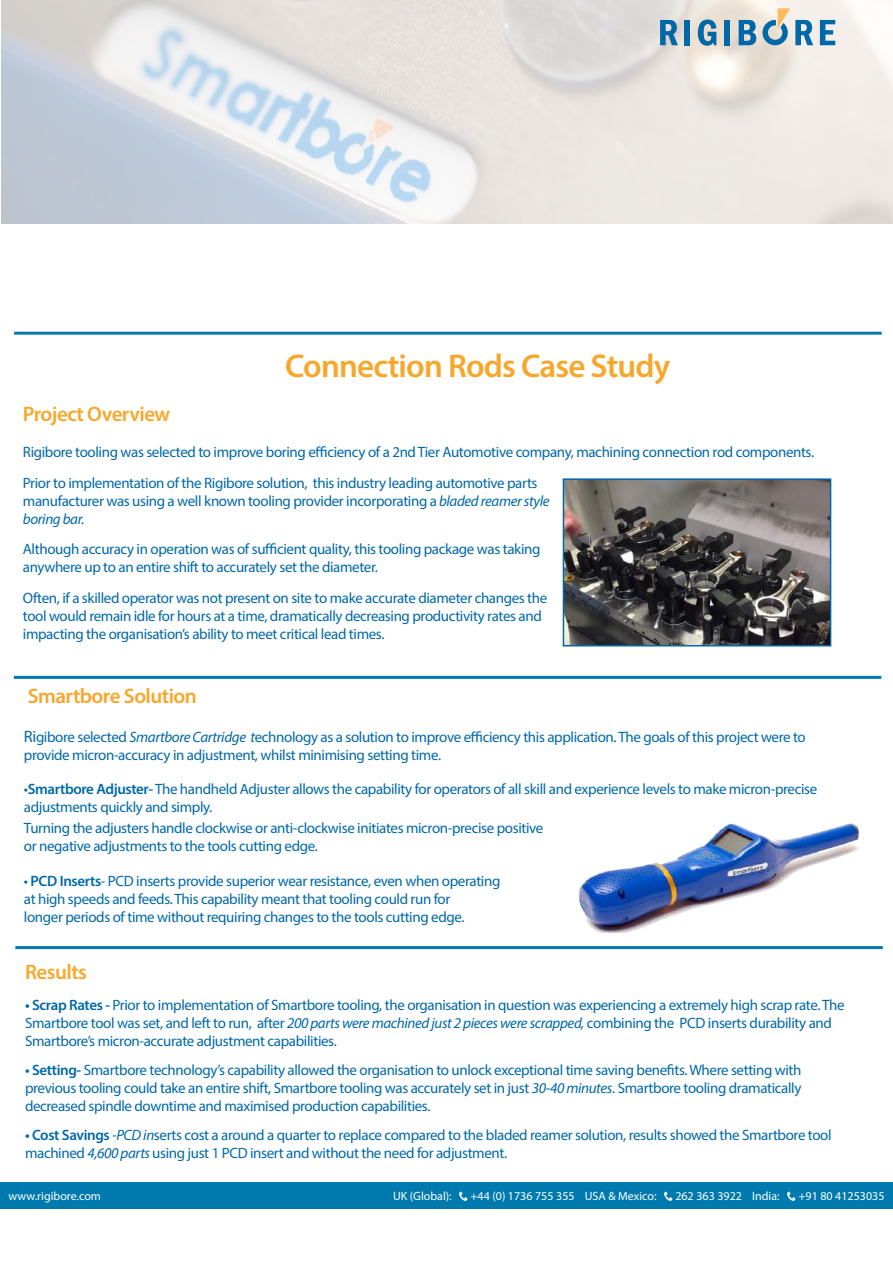
<style>
.page{position:relative;width:893px;height:1263px;background:#fff}
.page>*{position:absolute;margin:0;border:0;box-sizing:border-box;transform-origin:0 0}
.t1{font:600 33px "Myriad Pro";letter-spacing:-.025em;color:#f7a72b}
.t2{font:600 21px "Myriad Pro";letter-spacing:-.025em;color:#f7a72b}
.t3{font:15px/18px "Myriad Pro";letter-spacing:-.025em;color:#0068a9}
.t4{font:300 15px "Myriad Pro";color:#fff}
.t5{font:12px "Myriad Pro";color:#fff}
.s1{font-style:italic}
.s2{font-size:16.5px}
.s3{font-weight:600}
</style>
<div class="page">
<div style="left:211px;top:1183px;width:682px;height:26px;background:#007aae"></div>
<svg style="left:459px;top:1192px;width:9px;height:8px"></svg>
<svg style="left:664px;top:1192px;width:9px;height:8px"></svg>
<svg style="left:787px;top:1192px;width:9px;height:8px"></svg>
<div style="left:0;top:1183px;width:284px;height:26px;background:#007aae"></div>
<hr style="left:14px;top:332px;width:868px;height:3px;background:#007aae">
<hr style="left:14px;top:676px;width:867px;height:3px;background:#007aae">
<img style="left:566px;top:481px;width:262px;height:162px">
<div style="left:563px;top:478px;width:268px;height:168px;border:2px solid #0068a9"></div>
<hr style="left:15px;top:946px;width:868px;height:3px;background:#007aae">
<img style="left:578px;top:823px;width:282px;height:109px">
<img style="left:1px;top:0;width:892px;height:223px">
<svg style="left:660px;top:20px;width:18px;height:25px"></svg>
<div style="left:685px;top:20px;width:5px;height:25px;background:#0068a9"></div>
<svg style="left:698px;top:20px;width:18px;height:26px"></svg>
<div style="left:724px;top:20px;width:6px;height:25px;background:#0068a9"></div>
<svg style="left:739px;top:20px;width:17px;height:25px"></svg>
<svg style="left:820px;top:20px;width:15px;height:25px"></svg>
<svg style="left:762px;top:8px;width:51px;height:37px;background:#a4bdc7"></svg>
<h2 class="t2" style="left:23px;top:401px;width:149px">Project Overview</h2>
<h1 class="t1" style="left:285px;top:345px;width:387px">Connection Rods Case Study</h1>
<p class="t3" style="left:23px;top:436px;width:793px;line-height:30.8px">Rigibore tooling was selected to improve boring efficiency of a 2nd Tier Automotive company, machining connection rod components.<br>Prior to implementation of the Rigibore solution, this industry leading automotive parts</p>
<p class="t3" style="left:23px;top:491px;width:528px">manufacturer was using a well known tooling provider incorporating a <span class="s1">bladed reamer style boring bar.</span></p>
<p class="t3" style="left:23px;top:540px;width:519px">Although accuracy in operation was of sufficient quality, this tooling package was taking anywhere up to an entire shift to accurately set the diameter.</p>
<p class="t3" style="left:23px;top:589px;width:526px">Often, if a skilled operator was not present on site to make accurate diameter changes the tool would remain idle for hours at a time, dramatically decreasing productivity rates and impacting the organisation’s ability to meet critical lead times.</p>
<h2 class="t2" style="left:28px;top:683px;width:171px">Smartbore Solution</h2>
<p class="t3" style="left:24px;top:727px;width:783px"><span class="s2">Ri</span>gibore selected <span class="s1">Smartbore Cartridge t</span>echnology as a solution to improve efficiency this application. The goals of this project were to provide micron-accuracy in adjustment, whilst minimising setting time.</p>
<p class="t3" style="left:24px;top:779px;width:795px">•<span class="s3">Smartbore Adjuster-</span> The handheld Adjuster allows the capability for operators of all skill and experience levels to make micron-precise adjustments quickly and simply.</p>
<p class="t3" style="left:24px;top:818px;width:521px">Turning the adjusters handle clockwise or anti-clockwise initiates micron-precise positive or negative adjustments to the tools cutting edge.</p>
<p class="t3" style="left:24px;top:872px;width:478px">• <span class="s3">PCD Inserts</span>- PCD inserts provide superior wear resistance, even when operating at high speeds and feeds. This capability meant that tooling could run for<br>longer periods of time without requiring changes to the tools cutting edge.</p>
<h2 class="t2" style="left:25px;top:959px;width:63px">Results</h2>
<p class="t3" style="left:25px;top:995px;width:821px"><span class="s3">• Scrap Rates -</span> Prior to implementation of Smartbore tooling, the organisation in question was experiencing a extremely high scrap rate. The<br>Smartbore tool was set, and left to run, after <span class="s1">200 parts were machined just 2 pieces were scrapped,</span> combining the PCD inserts durability and<br>Smartbore’s micron-accurate adjustment capabilities.</p>
<p class="t3" style="left:25px;top:1061px;width:778px;text-align:justify"><span class="s3">• Setting-</span> Smartbore technology’s capability allowed the organisation to unlock exceptional time saving benefits. Where setting with previous tooling could take an entire shift, Smartbore tooling was accurately set in just <span class="s1">30-40 minutes</span>. Smartbore tooling dramatically decreased spindle downtime and maximised production capabilities.</p>
<p class="t3" style="left:25px;top:1126px;width:808px"><span class="s3">• Cost Savings</span> <span class="s1">-PCD in</span>serts cost a around a quarter to replace compared to the bladed reamer solution, results showed the Smartbore tool machined <span class="s1">4,600 parts</span> using just 1 PCD insert and without the need for adjustment.</p>
<p class="t4" style="left:847px;top:1188px;width:16px">14</p>
<p class="t5" style="left:9px;top:1189px;width:94px">www.rigibore.com</p>
<p class="t5" style="left:335px;top:1189px;width:118px">UK (Global): UK (Global):</p>
<p class="t5" style="left:617px;top:1189px;width:106px">262 363 3922 India:</p>
<p class="t5" style="left:675px;top:1189px;width:106px">262 363 3922 India:</p>
<p class="t5" style="left:412px;top:1189px;width:188px">+44 (0) 1736 755 355 USA &amp; Mexico:</p>
<p class="t5" style="left:470px;top:1189px;width:188px">+44 (0) 1736 755 355 USA &amp; Mexico:</p>
<p class="t5" style="left:740px;top:1189px;width:88px">+91 80 41253035</p>
<p class="t5" style="left:798px;top:1189px;width:88px">+91 80 41253035</p>
</div>
